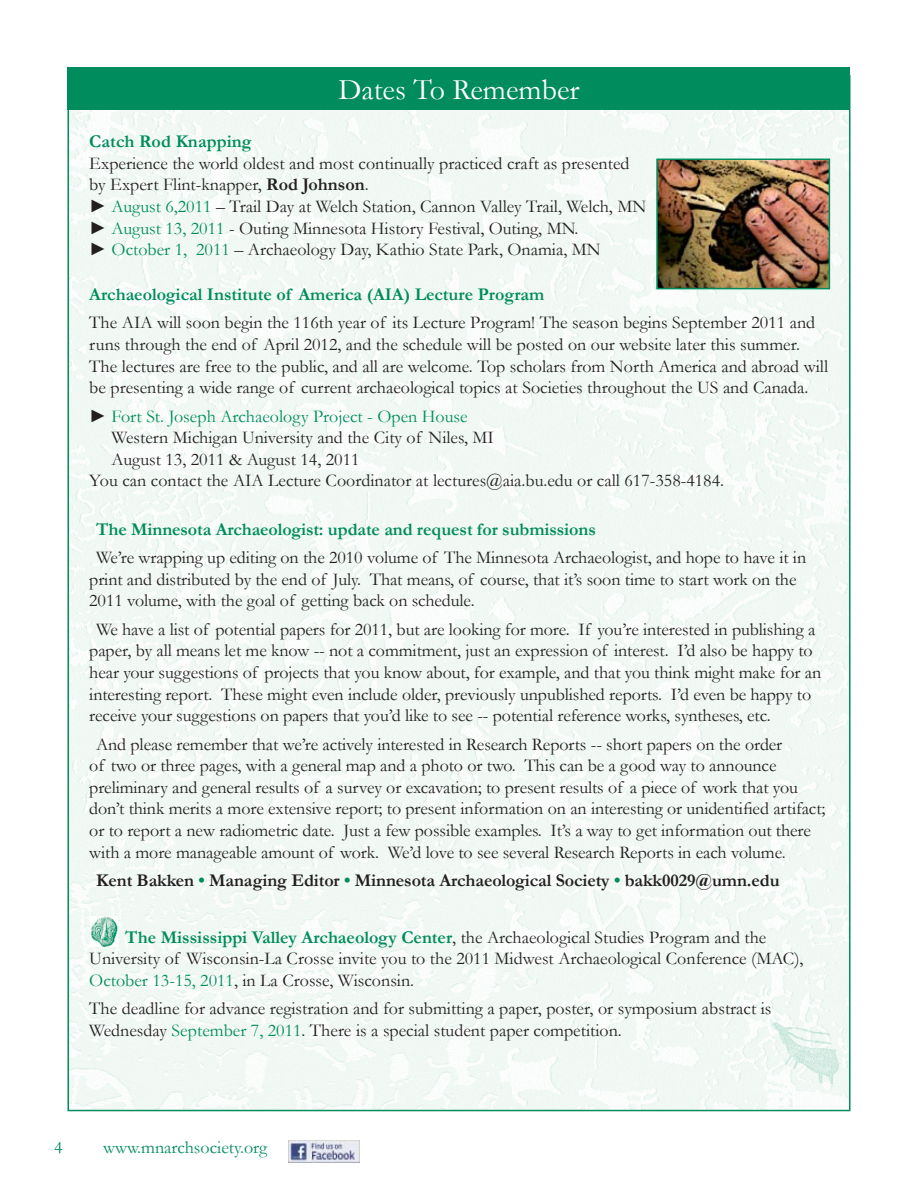
<style>
.page{position:relative;width:918px;height:1188px;background:#fff}
.page>*{position:absolute;margin:0;border:0;box-sizing:border-box;transform-origin:0 0}
.t1{font:30px "Garamond";color:#fff}
.t2{font:18px/21.6px "Garamond";letter-spacing:-.005em;color:#231f20}
.t3{font:700 18px "Garamond";color:#008c5c}
.t4{font:700 18px "Garamond";letter-spacing:-.005em;color:#231f20}
.t5{font:18px "Garamond";color:#008c5c}
.s1{font-weight:700}
.s2{color:#008c5c}
.s3{color:#231f20}
.s4{font-weight:700;color:#008c5c}
</style>
<div class="page">
<img style="left:289px;top:1141px;width:71px;height:21px">
<img style="left:71px;top:110px;width:776px;height:998px">
<div style="left:68px;top:68px;width:782px;height:42px;background:#008c5c"></div>
<img style="left:659px;top:162px;width:168px;height:124px">
<div style="left:656px;top:159px;width:174px;height:130px;border:2px solid #008c5c"></div>
<img style="left:760px;top:1019px;width:80px;height:73px">
<img style="left:90px;top:917px;width:27px;height:29px">
<h1 class="t1" style="left:338px;top:69px;width:243px">Dates To Remember</h1>
<p class="t3" style="left:89px;top:129px;width:164px">Catch Rod Knapping</p>
<p class="t2" style="left:89px;top:152px;width:558px">Experience the world oldest and most continually practiced craft as presented by Expert Flint-knapper, <span class="s1">Rod Johnson</span>.<br>► <span class="s2">August 6,2011</span> – Trail Day at Welch Station, Cannon Valley Trail, Welch, MN ► <span class="s2">August 13, 2011</span> - Outing Minnesota History Festival, Outing, MN.<br>► <span class="s2">October 1, 2011</span> – Archaeology Day, Kathio State Park, Onamia, MN</p>
<p class="t3" style="left:89px;top:282px;width:457px">Archaeological Institute of America (AIA) Lecture Program</p>
<p class="t2" style="left:89px;top:311px;width:740px">The AIA will soon begin the 116th year of its Lecture Program! The season begins September 2011 and runs through the end of April 2012, and the schedule will be posted on our website later this summer.<br>The lectures are free to the public, and all are welcome. Top scholars from North America and abroad will be presenting a wide range of current archaeological topics at Societies throughout the US and Canada.</p>
<p class="t5" style="left:89px;top:404px;width:380px"><span class="s3">►</span> Fort St. Joseph Archaeology Project - Open House</p>
<p class="t2" style="left:112px;top:426px;width:384px">Western Michigan University and the City of Niles, MI</p>
<p class="t2" style="left:112px;top:448px;width:250px">August 13, 2011 &amp; August 14, 2011</p>
<p class="t2" style="left:89px;top:469px;width:636px">You can contact the AIA Lecture Coordinator at lectures@aia.bu.edu or call 617-358-4184.</p>
<p class="t3" style="left:96px;top:517px;width:501px">The Minnesota Archaeologist: update and request for submissions</p>
<p class="t2" style="left:89px;top:546px;width:718px;text-indent:7px">We’re wrapping up editing on the 2010 volume of The Minnesota Archaeologist, and hope to have it in print and distributed by the end of July. That means, of course, that it’s soon time to start work on the<br>2011 volume, with the goal of getting back on schedule.</p>
<p class="t2" style="left:89px;top:618px;width:734px;text-indent:7px">We have a list of potential papers for 2011, but are looking for more. If you’re interested in publishing a paper, by all means let me know -- not a commitment, just an expression of interest. I’d also be happy to hear your suggestions of projects that you know about, for example, and that you think might make for an interesting report. These might even include older, previously unpublished reports. I’d even be happy to receive your suggestions on papers that you’d like to see -- potential reference works, syntheses, etc.</p>
<p class="t2" style="left:89px;top:733px;width:738px;text-indent:7px">And please remember that we’re actively interested in Research Reports -- short papers on the order<br>of two or three pages, with a general map and a photo or two. This can be a good way to announce preliminary and general results of a survey or excavation; to present results of a piece of work that you don’t think merits a more extensive report; to present information on an interesting or unidentified artifact; or to report a new radiometric date. Just a few possible examples. It’s a way to get information out there with a more manageable amount of work. We’d love to see several Research Reports in each volume.</p>
<p class="t4" style="left:96px;top:868px;width:685px">Kent Bakken <span class="s2">•</span> Managing Editor <span class="s2">•</span> Minnesota Archaeological Society <span class="s2">•</span> bakk0029@umn.edu</p>
<p class="t2" style="left:89px;top:926px;width:716px;text-indent:36px"><span class="s4">The Mississippi Valley Archaeology Center</span>, the Archaeological Studies Program and the<br>University of Wisconsin-La Crosse invite you to the 2011 Midwest Archaeological Conference (MAC),<br><span class="s2">October 13-15, 2011</span>, in La Crosse, Wisconsin.</p>
<p class="t2" style="left:89px;top:997px;width:684px">The deadline for advance registration and for submitting a paper, poster, or symposium abstract is<br>Wednesday <span class="s2">September 7, 2011</span>. There is a special student paper competition.</p>
<p class="t5" style="left:103px;top:1135px;width:166px">www.mnarchsociety.org</p>
</div>
